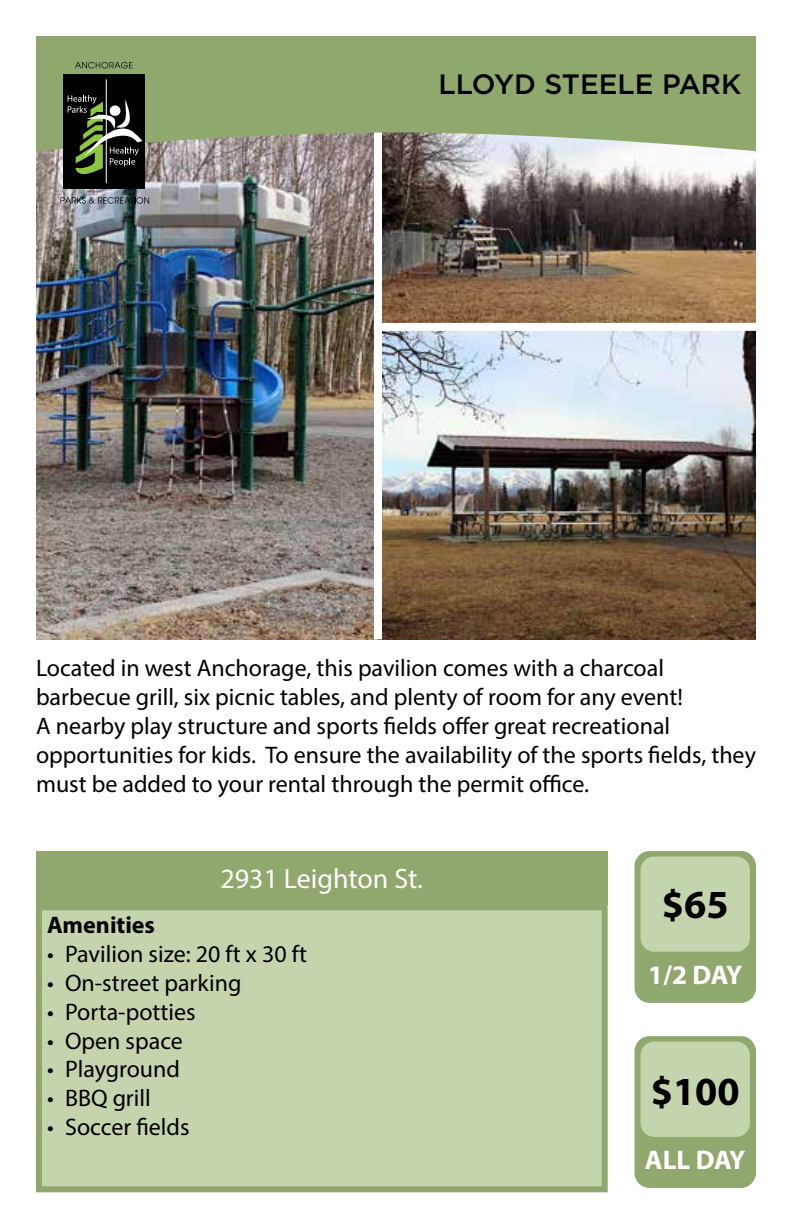
<style>
.page{position:relative;width:792px;height:1224px;background:#fff}
.page>*{position:absolute;margin:0;border:0;box-sizing:border-box;transform-origin:0 0}
.t1{font:700 40px "Myriad Pro";color:#000}
.t2{font:500 28px "Gotham";color:#000}
.t3{font:28px "Myriad Pro";color:#fff}
.t4{font:700 27px "Myriad Pro";letter-spacing:-.015em;color:#fff}
.t5{font:24px/28.8px "Myriad Pro";color:#000}
.t6{font:700 24px "Myriad Pro";color:#000}
</style>
<div class="page">
<img style="left:36px;top:151px;width:720px;height:488px">
<div style="left:374px;top:121px;width:8px;height:518px;background:#fff"></div>
<svg style="left:36px;top:36px;width:720px;height:115px;background:#93a875"></svg>
<div style="left:63px;top:74px;width:82px;height:115px;background:#000"></div>
<hr style="left:106px;top:79px;width:1px;height:104px;background:#fff">
<svg style="left:68px;top:95px;width:74px;height:79px"></svg>
<svg style="left:75px;top:62px;width:58px;height:6px"></svg>
<svg style="left:60px;top:197px;width:89px;height:7px"></svg>
<div style="left:378px;top:323px;width:378px;height:8px;background:#fff"></div>
<div style="left:36px;top:851px;width:572px;height:53px;background:#90a86e"></div>
<div style="left:634px;top:851px;width:122px;height:152px;background:#90a86e;border-radius:15px"></div>
<div style="left:641px;top:857px;width:109px;height:95px;background:#c4d5ad;border-radius:14px"></div>
<div style="left:634px;top:1036px;width:122px;height:152px;background:#90a86e;border-radius:15px"></div>
<div style="left:641px;top:1042px;width:109px;height:95px;background:#c4d5ad;border-radius:14px"></div>
<div style="left:39px;top:907px;width:566px;height:282px;background:#c4d5ad"></div>
<div style="left:36px;top:904px;width:572px;height:288px;border:6px solid #90a86e"></div>
<p class="t2" style="left:439px;top:66px;width:304px">LLOYD STEELE PARK</p>
<p class="t5" style="left:36px;top:653px;width:721px">Located in west Anchorage, this pavilion comes with a charcoal barbecue grill, six picnic tables, and plenty of room for any event!<br>A nearby play structure and sports fields offer great recreational opportunities for kids. To ensure the availability of the sports fields, they must be added to your rental through the permit office.</p>
<p class="t3" style="left:221px;top:862px;width:204px">2931 Leighton St.</p>
<p class="t6" style="left:47px;top:910px;width:110px">Amenities</p>
<p class="t5" style="left:47px;top:939px;width:261px">• Pavilion size: 20 ft x 30 ft</p>
<p class="t5" style="left:47px;top:968px;width:196px">• On-street parking</p>
<p class="t5" style="left:47px;top:997px;width:150px">• Porta-potties</p>
<p class="t5" style="left:47px;top:1026px;width:137px">• Open space</p>
<p class="t5" style="left:47px;top:1055px;width:134px">• Playground</p>
<p class="t5" style="left:47px;top:1083px;width:105px">• BBQ grill</p>
<p class="t5" style="left:47px;top:1112px;width:144px">• Soccer fields</p>
<h1 class="t1" style="left:662px;top:879px;width:68px">$65</h1>
<p class="t4" style="left:648px;top:957px;width:96px">1/2 DAY</p>
<h1 class="t1" style="left:651px;top:1065px;width:90px">$100</h1>
<p class="t4" style="left:645px;top:1142px;width:102px">ALL DAY</p>
</div>
